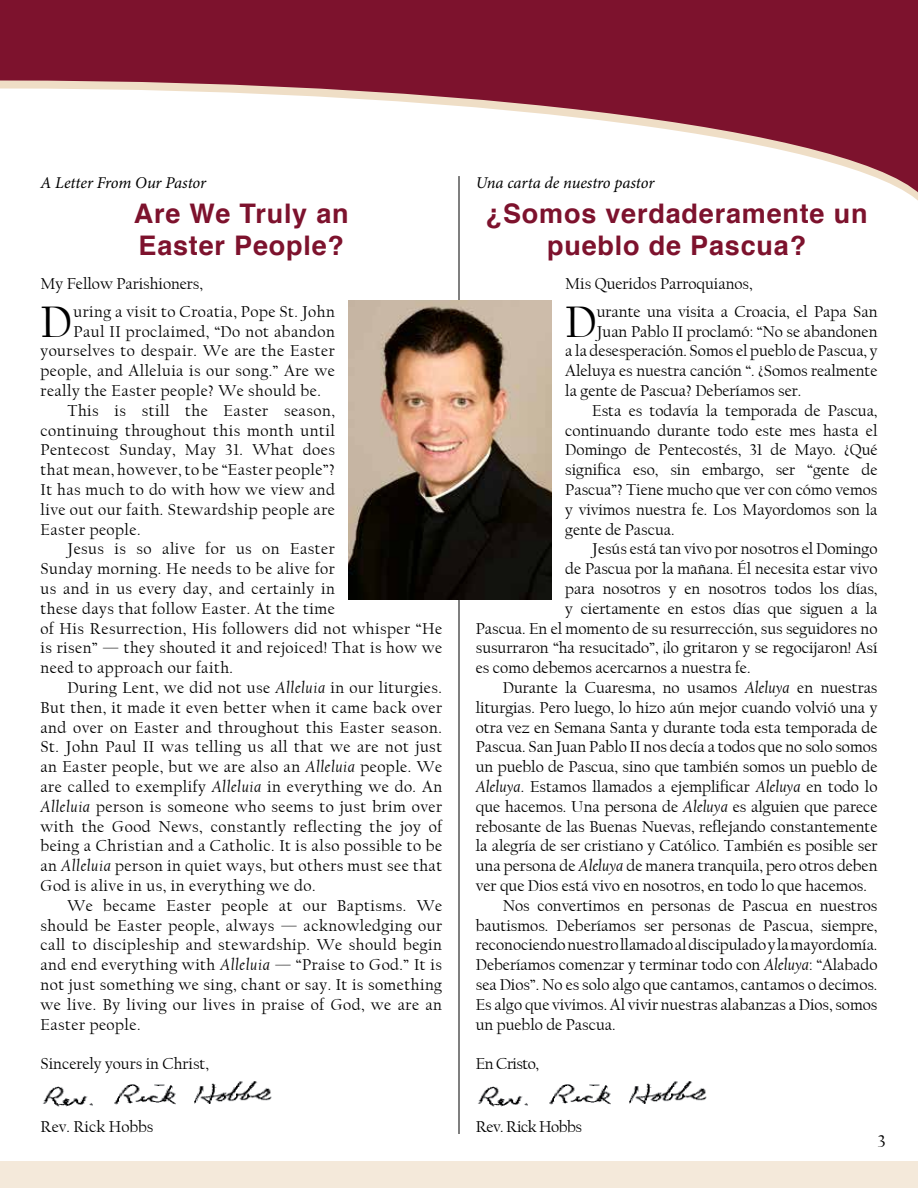
<style>
.page{position:relative;width:918px;height:1188px;background:#fff}
.page>*{position:absolute;margin:0;border:0;box-sizing:border-box;transform-origin:0 0}
.t1{font:46.35px "Californian FB";color:#000}
.t2{font:700 27px/32.4px "Helvetica";letter-spacing:.03em;color:#7d122d}
.t3{font:18px "Californian FB";color:#000}
.t4{font:16.5px "Californian FB";color:#000}
.t5{font:16.5px "Californian FB";letter-spacing:.03em;color:#000}
.t6{font:italic 16.5px "Minion Pro";letter-spacing:-.01em;color:#000}
.t7{font:16.5px "Californian FB";letter-spacing:-.03em;color:#000}
.s1{font-style:italic}
</style>
<div class="page">
<hr style="left:459px;top:176px;width:1px;height:958px;background:#000">
<div style="left:0;top:1161px;width:918px;height:27px;background:#f4e9da"></div>
<div style="left:0;top:0;width:918px;height:81px;background:#7d122d"></div>
<svg style="left:0;top:81px;width:918px;height:138px"></svg>
<img style="left:43px;top:1081px;width:229px;height:26px">
<img style="left:478px;top:1081px;width:229px;height:26px">
<img style="left:348px;top:300px;width:204px;height:299px">
<p class="t6" style="left:40px;top:172px;width:167px">A Letter From Our Pastor</p>
<p class="t6" style="left:476px;top:172px;width:180px">Una carta de nuestro pastor</p>
<h2 class="t2" style="left:134px;top:197px;width:216px">Are We Truly an<br>Easter People?</h2>
<h2 class="t2" style="left:486px;top:197px;width:383px;text-align:center">¿Somos verdaderamente un pueblo de Pascua?</h2>
<p class="t4" style="left:41px;top:275px;width:164px">My Fellow Parishioners,</p>
<p class="t4" style="left:565px;top:275px;width:189px">Mis Queridos Parroquianos,</p>
<h1 class="t1" style="left:40px;top:296px;width:33px">D</h1>
<p class="t5" style="left:73px;top:302px;width:263px">uring a visit to Croatia, Pope St. John</p>
<p class="t5" style="left:73px;top:322px;width:263px">Paul II proclaimed, “Do not abandon</p>
<p class="t5" style="left:40px;top:342px;width:296px">yourselves to despair. We are the Easter</p>
<p class="t5" style="left:40px;top:362px;width:296px">people, and Alleluia is our song.” Are we</p>
<p class="t5" style="left:40px;top:382px;width:282px">really the Easter people? We should be.</p>
<p class="t5" style="left:67px;top:401px;width:269px">This is still the Easter season,</p>
<p class="t5" style="left:40px;top:421px;width:296px">continuing throughout this month until</p>
<p class="t5" style="left:40px;top:441px;width:296px">Pentecost Sunday, May 31. What does</p>
<p class="t5" style="left:40px;top:461px;width:296px">that mean, however, to be “Easter people”?</p>
<p class="t5" style="left:40px;top:481px;width:296px">It has much to do with how we view and</p>
<p class="t5" style="left:40px;top:500px;width:296px">live out our faith. Stewardship people are</p>
<p class="t5" style="left:40px;top:520px;width:102px">Easter people.</p>
<p class="t5" style="left:67px;top:540px;width:269px">Jesus is so alive for us on Easter</p>
<p class="t5" style="left:40px;top:560px;width:296px">Sunday morning. He needs to be alive for</p>
<p class="t5" style="left:40px;top:580px;width:296px">us and in us every day, and certainly in</p>
<p class="t5" style="left:40px;top:599px;width:296px">these days that follow Easter. At the time</p>
<p class="t5" style="left:40px;top:619px;width:403px">of His Resurrection, His followers did not whisper “He</p>
<p class="t5" style="left:40px;top:639px;width:403px">is risen” — they shouted it and rejoiced! That is how we</p>
<p class="t5" style="left:40px;top:659px;width:194px">need to approach our faith.</p>
<p class="t5" style="left:67px;top:679px;width:376px">During Lent, we did not use <span class="s1">Alleluia</span> in our liturgies.</p>
<p class="t5" style="left:40px;top:698px;width:403px">But then, it made it even better when it came back over</p>
<p class="t5" style="left:40px;top:718px;width:403px">and over on Easter and throughout this Easter season.</p>
<p class="t5" style="left:40px;top:738px;width:403px">St. John Paul II was telling us all that we are not just</p>
<p class="t5" style="left:40px;top:758px;width:403px">an Easter people, but we are also an <span class="s1">Alleluia</span> people. We</p>
<p class="t5" style="left:40px;top:778px;width:403px">are called to exemplify <span class="s1">Alleluia</span> in everything we do. An</p>
<p class="t5" style="left:40px;top:797px;width:403px"><span class="s1">Alleluia</span> person is someone who seems to just brim over</p>
<p class="t5" style="left:40px;top:817px;width:403px">with the Good News, constantly reflecting the joy of</p>
<p class="t5" style="left:40px;top:837px;width:403px">being a Christian and a Catholic. It is also possible to be</p>
<p class="t5" style="left:40px;top:857px;width:403px">an <span class="s1">Alleluia</span> person in quiet ways, but others must see that</p>
<p class="t5" style="left:40px;top:877px;width:277px">God is alive in us, in everything we do.</p>
<p class="t5" style="left:67px;top:896px;width:376px">We became Easter people at our Baptisms. We</p>
<p class="t5" style="left:40px;top:916px;width:403px">should be Easter people, always — acknowledging our</p>
<p class="t5" style="left:40px;top:936px;width:403px">call to discipleship and stewardship. We should begin</p>
<p class="t5" style="left:40px;top:956px;width:403px">and end everything with <span class="s1">Alleluia</span> — “Praise to God.” It is</p>
<p class="t5" style="left:40px;top:976px;width:403px">not just something we sing, chant or say. It is something</p>
<p class="t5" style="left:40px;top:995px;width:403px">we live. By living our lives in praise of God, we are an</p>
<p class="t5" style="left:40px;top:1015px;width:102px">Easter people.</p>
<p class="t4" style="left:40px;top:1055px;width:170px">Sincerely yours in Christ,</p>
<h1 class="t1" style="left:565px;top:296px;width:33px">D</h1>
<p class="t4" style="left:597px;top:302px;width:282px">urante una visita a Croacia, el Papa San</p>
<p class="t4" style="left:597px;top:322px;width:282px">Juan Pablo II proclamó: “No se abandonen</p>
<p class="t4" style="left:565px;top:342px;width:314px">a la desesperación. Somos el pueblo de Pascua, y</p>
<p class="t4" style="left:565px;top:362px;width:314px">Aleluya es nuestra canción “. ¿Somos realmente</p>
<p class="t4" style="left:565px;top:382px;width:238px">la gente de Pascua? Deberíamos ser.</p>
<p class="t4" style="left:592px;top:401px;width:287px">Esta es todavía la temporada de Pascua,</p>
<p class="t4" style="left:565px;top:421px;width:314px">continuando durante todo este mes hasta el</p>
<p class="t4" style="left:565px;top:441px;width:314px">Domingo de Pentecostés, 31 de Mayo. ¿Qué</p>
<p class="t4" style="left:565px;top:461px;width:314px">significa eso, sin embargo, ser “gente de</p>
<p class="t4" style="left:565px;top:481px;width:314px">Pascua”? Tiene mucho que ver con cómo vemos</p>
<p class="t4" style="left:565px;top:500px;width:314px">y vivimos nuestra fe. Los Mayordomos son la</p>
<p class="t4" style="left:565px;top:520px;width:111px">gente de Pascua.</p>
<p class="t4" style="left:592px;top:540px;width:287px">Jesús está tan vivo por nosotros el Domingo</p>
<p class="t4" style="left:565px;top:560px;width:314px">de Pascua por la mañana. Él necesita estar vivo</p>
<p class="t4" style="left:565px;top:580px;width:314px">para nosotros y en nosotros todos los días,</p>
<p class="t4" style="left:565px;top:599px;width:314px">y ciertamente en estos días que siguen a la</p>
<p class="t4" style="left:476px;top:619px;width:403px">Pascua. En el momento de su resurrección, sus seguidores no</p>
<p class="t4" style="left:476px;top:639px;width:403px">susurraron “ha resucitado”, ¡lo gritaron y se regocijaron! Así</p>
<p class="t4" style="left:476px;top:659px;width:276px">es como debemos acercarnos a nuestra fe.</p>
<p class="t4" style="left:503px;top:679px;width:376px">Durante la Cuaresma, no usamos <span class="s1">Aleluya</span> en nuestras</p>
<p class="t4" style="left:476px;top:698px;width:403px">liturgias. Pero luego, lo hizo aún mejor cuando volvió una y</p>
<p class="t4" style="left:476px;top:718px;width:403px">otra vez en Semana Santa y durante toda esta temporada de</p>
<p class="t4" style="left:476px;top:738px;width:403px">Pascua. San Juan Pablo II nos decía a todos que no solo somos</p>
<p class="t4" style="left:476px;top:758px;width:403px">un pueblo de Pascua, sino que también somos un pueblo de</p>
<p class="t4" style="left:476px;top:778px;width:403px"><span class="s1">Aleluya</span>. Estamos llamados a ejemplificar <span class="s1">Aleluya</span> en todo lo</p>
<p class="t4" style="left:476px;top:797px;width:403px">que hacemos. Una persona de <span class="s1">Aleluya</span> es alguien que parece</p>
<p class="t4" style="left:476px;top:817px;width:403px">rebosante de las Buenas Nuevas, reflejando constantemente</p>
<p class="t4" style="left:476px;top:837px;width:403px">la alegría de ser cristiano y Católico. También es posible ser</p>
<p class="t4" style="left:476px;top:857px;width:403px">una persona de <span class="s1">Aleluya</span> de manera tranquila, pero otros deben</p>
<p class="t4" style="left:476px;top:877px;width:393px">ver que Dios está vivo en nosotros, en todo lo que hacemos.</p>
<p class="t4" style="left:503px;top:896px;width:376px">Nos convertimos en personas de Pascua en nuestros</p>
<p class="t4" style="left:476px;top:916px;width:403px">bautismos. Deberíamos ser personas de Pascua, siempre,</p>
<p class="t4" style="left:476px;top:936px;width:403px">reconociendo nuestro llamado al discipulado y la mayordomía.</p>
<p class="t4" style="left:476px;top:956px;width:403px">Deberíamos comenzar y terminar todo con <span class="s1">Aleluya</span>: “Alabado</p>
<p class="t4" style="left:476px;top:976px;width:403px">sea Dios”. No es solo algo que cantamos, cantamos o decimos.</p>
<p class="t4" style="left:476px;top:995px;width:403px">Es algo que vivimos. Al vivir nuestras alabanzas a Dios, somos</p>
<p class="t4" style="left:476px;top:1015px;width:141px">un pueblo de Pascua.</p>
<p class="t7" style="left:476px;top:1055px;width:65px">En Cristo,</p>
<p class="t4" style="left:40px;top:1117px;width:115px">Rev. Rick Hobbs</p>
<p class="t7" style="left:476px;top:1117px;width:108px">Rev. Rick Hobbs</p>
<p class="t3" style="left:878px;top:1132px;width:10px">3</p>
</div>
